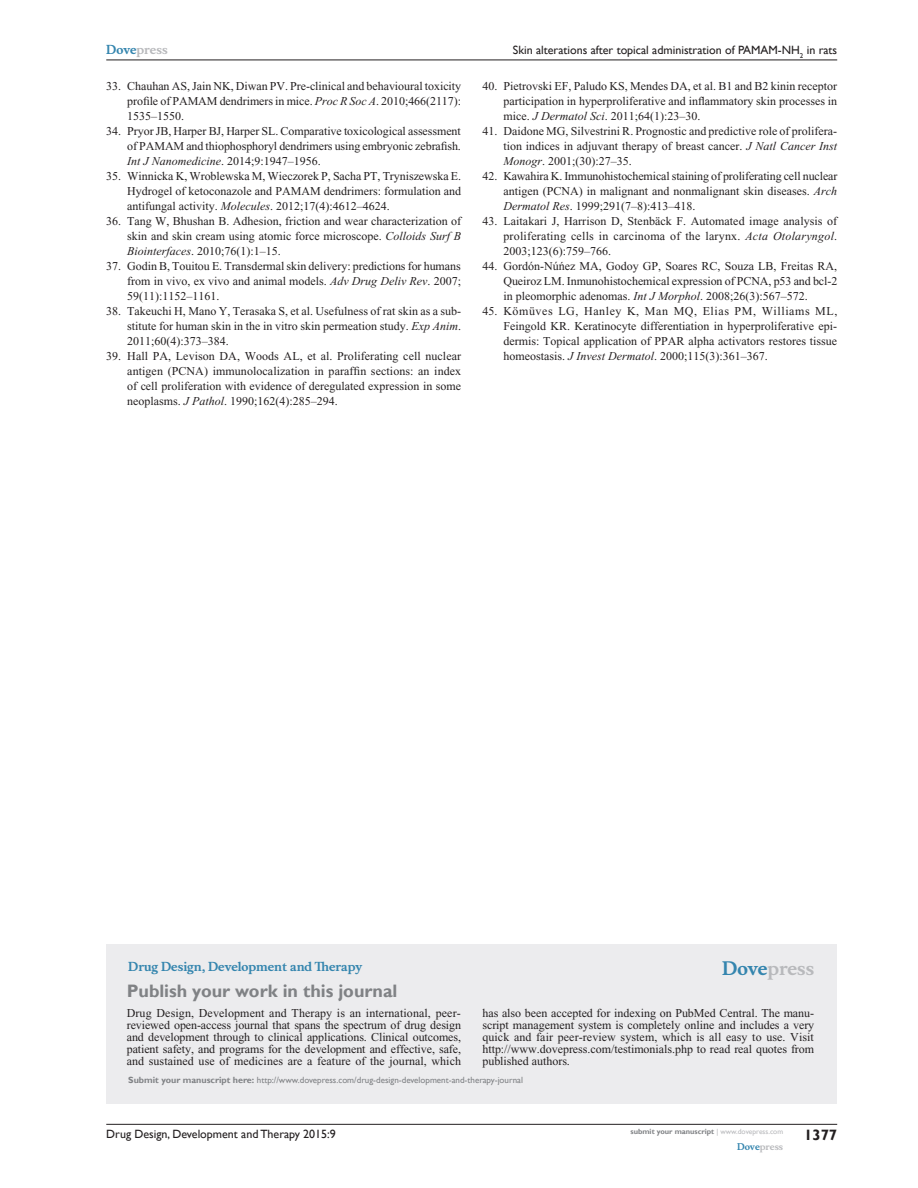
<style>
.page{position:relative;width:918px;height:1188px;background:#fff}
.page>*{position:absolute;margin:0;border:0;box-sizing:border-box;transform-origin:0 0}
.PromBx-H1{font:700 18px "Gill Sans";color:#808285}
.PromBx-Brand{font:700 18px "Musee";color:#b8b9bc}
.t1{font:700 15px "Gill Sans";color:#231f20}
.RefNL2{font:12px/15px "Times New Roman";color:#231f20;text-align:justify}
.PromBx-Tx{font:12px/12px "Times New Roman";color:#231f20;text-align:justify}
.t2{font:12px "Gill Sans";color:#231f20}
.PromBx-JrnlName{font:700 12px "Musee";color:#3485ae}
.t3{font:700 12px "Musee";color:#b8b9bc}
.PromBx-SubmitMssWebA{font:9px "Gill Sans";color:#808285}
.t4{font:700 9px "Musee";color:#b8b9bc}
.t5{font:700 7.5px "Gill Sans";color:#808285}
.s1{color:#3485ae}
.s2{font-style:italic}
.s3{font-style:inherit}
.s4{font-weight:700}
.s5{font-weight:400;color:#b8b9bc}
</style>
<div class="page">
<div style="left:106px;top:944px;width:731px;height:159px;background:#ececee"></div>
<hr style="left:106px;top:1124px;width:731px;height:1px;background:#231f20">
<hr style="left:106px;top:60px;width:731px;height:1px;background:#231f20">
<p class="t3" style="left:106px;top:43px;width:63px"><span class="s1">Dove</span>press</p>
<p class="RefNL2" style="left:127px;top:79px;width:335px;text-indent:-21px">33. Chauhan AS, Jain NK, Diwan PV. Pre-clinical and behavioural toxicity profile of PAMAM dendrimers in mice. <span class="s2">Proc R Soc A</span>. 2010;466(2117):<br>1535–1550.</p>
<p class="RefNL2" style="left:127px;top:124px;width:335px;text-indent:-21px">34. Pryor JB, Harper BJ, Harper SL. Comparative toxicological assessment of PAMAM and thiophosphoryl dendrimers using embryonic zebrafish.<br><span class="s2">Int J Nanomedicine</span>. 2014;9:1947–1956.</p>
<p class="RefNL2" style="left:127px;top:169px;width:335px;text-indent:-21px">35. Winnicka K, Wroblewska M, Wieczorek P, Sacha PT, Tryniszewska E.<br>Hydrogel of ketoconazole and PAMAM dendrimers: formulation and antifungal activity. <span class="s2">Molecules</span>. 2012;17(4):4612–4624.</p>
<p class="RefNL2" style="left:127px;top:214px;width:335px;text-indent:-21px">36. Tang W, Bhushan B. Adhesion, friction and wear characterization of skin and skin cream using atomic force microscope. <span class="s2">Colloids Surf B Biointerfaces</span>. 2010;76(1):1–15.</p>
<p class="RefNL2" style="left:127px;top:259px;width:335px;text-indent:-21px">37. Godin B, Touitou E. Transdermal skin delivery: predictions for humans from in vivo, ex vivo and animal models. <span class="s2">Adv Drug Deliv Rev</span>. 2007; 59(11):1152–1161.</p>
<p class="RefNL2" style="left:127px;top:304px;width:335px;text-indent:-21px">38. Takeuchi H, Mano Y, Terasaka S, et al. Usefulness of rat skin as a sub&shy;stitute for human skin in the in vitro skin permeation study. <span class="s2">Exp Anim</span>.<br>2011;60(4):373–384.</p>
<p class="RefNL2" style="left:127px;top:349px;width:335px;text-indent:-21px">39. Hall PA, Levison DA, Woods AL, et al. Proliferating cell nuclear antigen (PCNA) immunolocalization in paraffin sections: an index of cell proliferation with evidence of deregulated expression in some neoplasms. <span class="s2">J Pathol</span>. 1990;162(4):285–294.</p>
<p class="t2" style="left:513px;top:43px;width:326px">Skin alterations after topical administration of PAMAM-NH <sub>2</sub> in rats</p>
<p class="RefNL2" style="left:503px;top:79px;width:335px;text-indent:-21px">40. Pietrovski EF, Paludo KS, Mendes DA, et al. B1 and B2 kinin receptor participation in hyperproliferative and inflammatory skin processes in mice. <span class="s2">J Dermatol Sci</span>. 2011;64(1):23–30.</p>
<p class="RefNL2" style="left:503px;top:124px;width:335px;text-indent:-21px">41. Daidone MG, Silvestrini R. Prognostic and predictive role of prolifera&shy;tion indices in adjuvant therapy of breast cancer. <span class="s2">J Natl Cancer Inst Monogr</span>. 2001;(30):27–35.</p>
<p class="RefNL2" style="left:503px;top:169px;width:336px;text-indent:-21px">42. Kawahira K. Immunohistochemical staining of proliferating cell nuclear antigen (PCNA) in malignant and nonmalignant skin diseases. <span class="s2">Arch Dermatol Res</span>. 1999;291(7–8):413–418.</p>
<p class="RefNL2" style="left:503px;top:214px;width:335px;text-indent:-21px">43. Laitakari J, Harrison D, Stenbäck F. Automated image analysis of proliferating cells in carcinoma of the larynx. <span class="s2">Acta Otolaryngol</span>.<br>2003;123(6):759–766.</p>
<p class="RefNL2" style="left:503px;top:259px;width:336px;text-indent:-21px">44. Gordón-Nú<span class="s3">ń</span>ez MA, Godoy GP, Soares RC, Souza LB, Freitas RA, Queiroz LM. Inmunohistochemical expression of PCNA, p53 and bcl-2 in pleomorphic adenomas. <span class="s2">Int J Morphol</span>. 2008;26(3):567–572.</p>
<p class="RefNL2" style="left:503px;top:304px;width:336px;text-indent:-21px">45. Kömüves LG, Hanley K, Man MQ, Elias PM, Williams ML, Feingold KR. Keratinocyte differentiation in hyperproliferative epi&shy;dermis: Topical application of PPAR alpha activators restores tissue homeostasis. <span class="s2">J Invest Dermatol</span>. 2000;115(3):361–367.</p>
<p class="PromBx-JrnlName" style="left:128px;top:959px;width:236px">Drug Design, Development and Therapy</p>
<p class="PromBx-H1" style="left:127px;top:980px;width:272px">Publish your work in this journal</p>
<p class="PromBx-Brand" style="left:722px;top:958px;width:94px"><span class="s1">Dove</span>press</p>
<p class="PromBx-Tx" style="left:127px;top:1007px;width:336px">Drug Design, Development and Therapy is an international, peer&shy;reviewed open-access journal that spans the spectrum of drug design and development through to clinical applications. Clinical outcomes, patient safety, and programs for the development and effective, safe, and sustained use of medicines are a feature of the journal, which</p>
<p class="PromBx-Tx" style="left:482px;top:1007px;width:333px">has also been accepted for indexing on PubMed Central. The manu&shy;script management system is completely online and includes a very quick and fair peer-review system, which is all easy to use. Visit http://www.dovepress.com/testimonials.php to read real quotes from published authors.</p>
<p class="PromBx-SubmitMssWebA" style="left:128px;top:1075px;width:396px"><span class="s4">Submit your manuscript here:</span> http://www.dovepress.com/drug-design-development-and-therapy-journal</p>
<p class="t2" style="left:106px;top:1127px;width:231px">Drug Design, Development and Therapy 2015:9</p>
<p class="t5" style="left:631px;top:1127px;width:154px">submit your manuscript <span class="s5">| www.dovepress.com</span></p>
<p class="t4" style="left:737px;top:1141px;width:48px"><span class="s1">Dove</span>press</p>
<p class="t1" style="left:804px;top:1126px;width:35px">1377</p>
</div>
